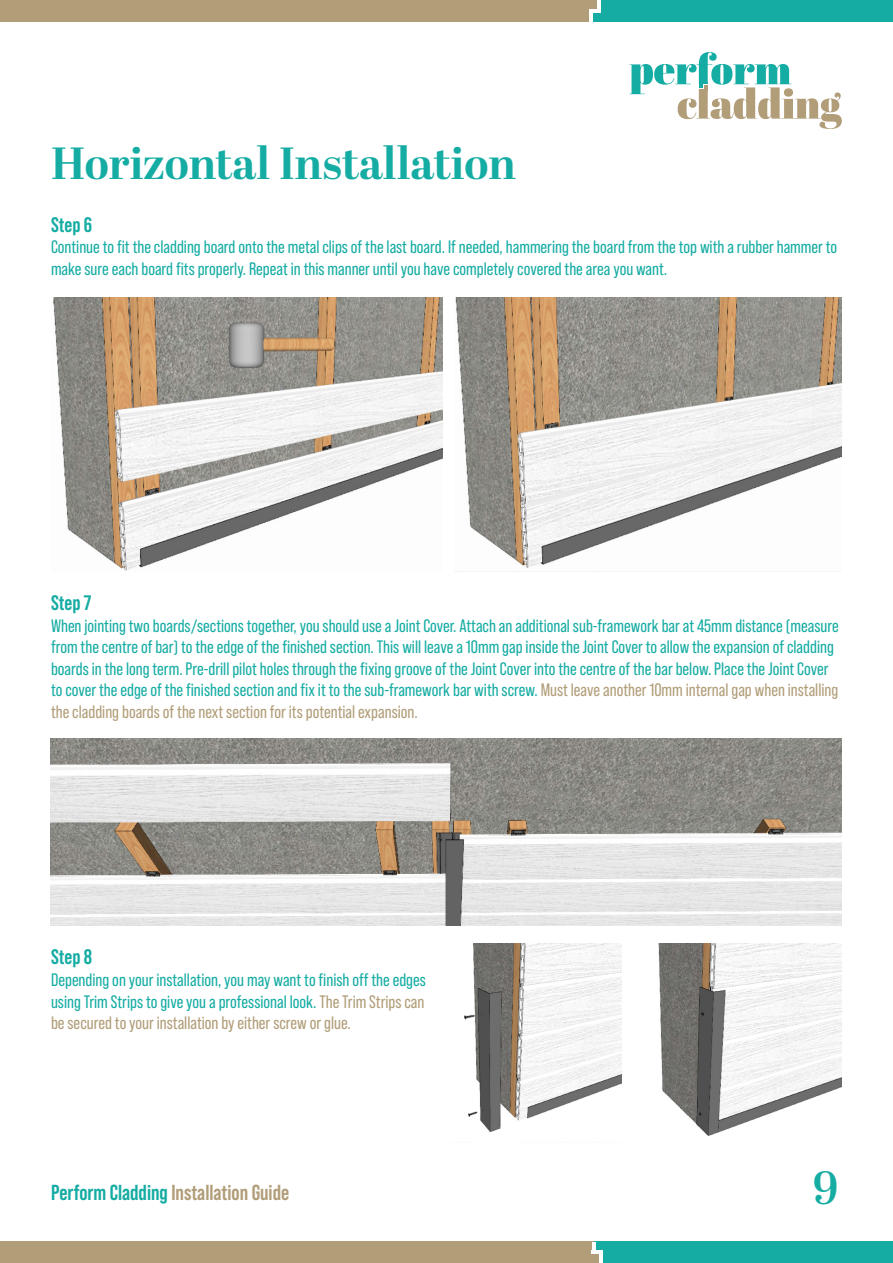
<style>
.page{position:relative;width:893px;height:1263px;background:#fff}
.page>*{position:absolute;margin:0;border:0;box-sizing:border-box;transform-origin:0 0}
.t1{font:600 46.5px "Abril Display";color:#15aca3}
.t2{font:700 45px "Abril Display";color:#15aca3}
.t3{font:700 21.75px "Bebas Neue Pro";color:#b19d78}
.t4{font:700 21px "Bebas Neue Pro";color:#15aca3}
.t5{font:18px/21.6px "Bebas Neue Pro";color:#15aca3}
.s1{color:#b19d78}
.s2{color:#15aca3}
</style>
<div class="page">
<svg style="left:629px;top:52px;width:213px;height:77px"></svg>
<img style="left:53px;top:297px;width:389px;height:274px">
<img style="left:455px;top:297px;width:387px;height:271px">
<img style="left:51px;top:739px;width:791px;height:187px">
<img style="left:621px;top:943px;width:220px;height:193px">
<img style="left:464px;top:943px;width:157px;height:190px">
<div style="left:2px;top:1242px;width:594px;height:21px;background:#b19d78"></div>
<div style="left:595px;top:1242px;width:298px;height:21px;background:#15aca3"></div>
<div style="left:586px;top:1254px;width:13px;height:9px;background:#b19d78"></div>
<hr style="left:0;top:1242px;width:2px;height:21px;background:#b19d78">
<svg style="left:592px;top:1242px;width:3px;height:8px"></svg>
<hr style="left:592px;top:1250px;width:11px;height:4px;background:#fff">
<hr style="left:599px;top:1253px;width:4px;height:10px;background:#fff">
<div style="left:0;top:0;width:593px;height:21px;background:#b19d78"></div>
<div style="left:592px;top:0;width:301px;height:21px;background:#15aca3"></div>
<svg style="left:589px;top:0;width:11px;height:12px"></svg>
<hr style="left:589px;top:11px;width:4px;height:11px;background:#fff">
<h2 class="t2" style="left:51px;top:132px;width:467px">Horizontal Installation</h2>
<p class="t4" style="left:51px;top:212px;width:43px">Step 6</p>
<p class="t5" style="left:51px;top:236px;width:788px">Continue to fit the cladding board onto the metal clips of the last board. If needed, hammering the board from the top with a rubber hammer to make sure each board fits properly. Repeat in this manner until you have completely covered the area you want.</p>
<p class="t4" style="left:51px;top:591px;width:42px">Step 7</p>
<p class="t5" style="left:51px;top:614px;width:789px">When jointing two boards/sections together, you should use a Joint Cover. Attach an additional sub-framework bar at 45mm distance (measure from the centre of bar) to the edge of the finished section. This will leave a 10mm gap inside the Joint Cover to allow the expansion of cladding boards in the long term. Pre-drill pilot holes through the fixing groove of the Joint Cover into the centre of the bar below. Place the Joint Cover to cover the edge of the finished section and fix it to the sub-framework bar with screw. <span class="s1">Must leave another 10mm internal gap when installing the cladding boards of the next section for its potential expansion.</span></p>
<p class="t4" style="left:51px;top:945px;width:43px">Step 8</p>
<p class="t5" style="left:51px;top:969px;width:376px;text-align:justify">Depending on your installation, you may want to finish off the edges using Trim Strips to give you a professional look. <span class="s1">The Trim Strips can be secured to your installation by either screw or glue.</span></p>
<p class="t3" style="left:51px;top:1180px;width:240px"><span class="s2">Perform Cladding</span> Installation Guide</p>
<h1 class="t1" style="left:813px;top:1156px;width:27px">9</h1>
</div>
